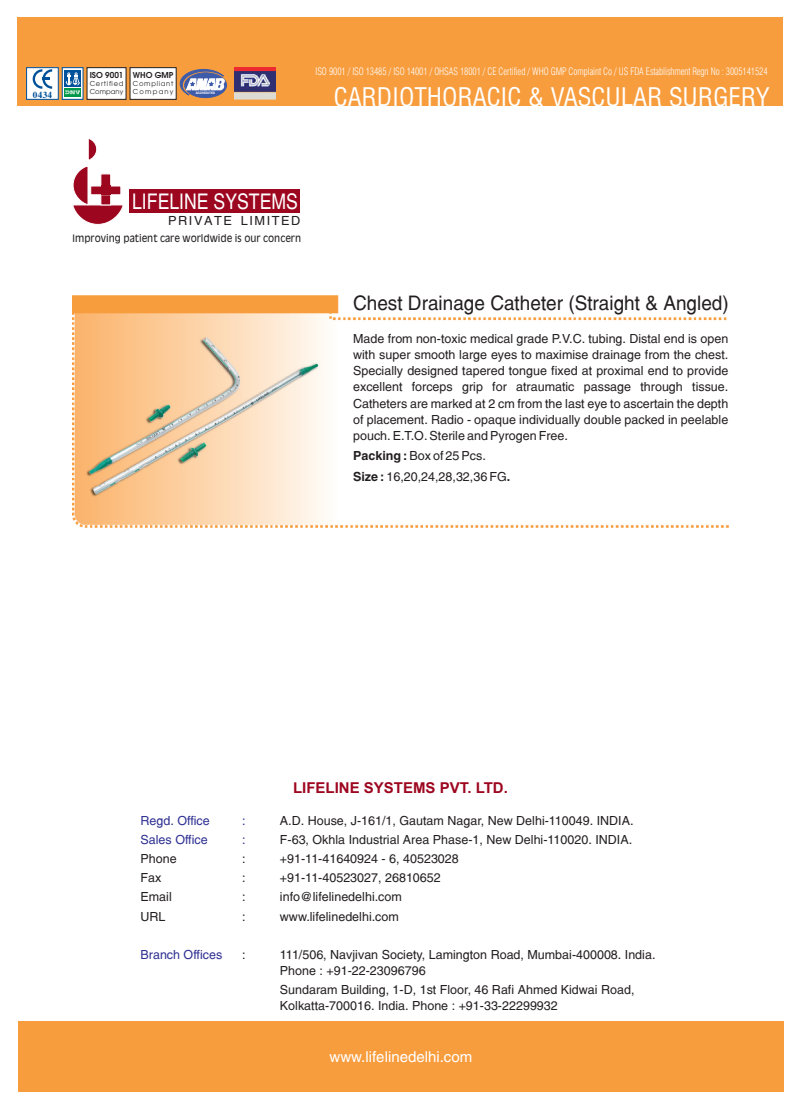
<style>
.page{position:relative;width:801px;height:1110px;background:#fff}
.page>*{position:absolute;margin:0;border:0;box-sizing:border-box;transform-origin:0 0}
.t1{font:25px "Switzerland Condensed";color:#fff}
.t2{font:condensed 21.5px "Helvetica";color:#fff}
.t3{font:20px "Switzerland";color:#231f20;scale:.95 1}
.t4{font:700 15px "Arial";color:#9d061f}
.t5{font:15px "Switzerland";color:#fff}
.t6{font:12.5px/16.1px "Switzerland";color:#231f20}
.t7{font:12.5px "Switzerland";color:#2e3092}
.t8{font:12.5px "Helvetica";letter-spacing:.12em;color:#231f20}
.t9{font:300 condensed 10.12px "Swiss 721 BT";letter-spacing:-.01em;color:#fff;scale:.89 1}
.t10{font:10px "Antique Olive";color:#231f20;scale:.9 1}
.t11{font:700 9.12px "Times";color:#01519b}
.t12{font:600 8.12px "Avant Garde";color:#231f20}
.t13{font:6.75px/8px "Avant Garde";letter-spacing:.11em;color:#231f20}
.t14{font:6.75px/8px "Avant Garde";letter-spacing:.09em;color:#231f20}
.t15{font:700 condensed 3px "Swiss 721 BT";color:#fff;scale:1.24 1}
.s1{font-weight:700}
</style>
<div class="page">
<div style="left:18px;top:18px;width:765px;height:88px;background:#f89d3d"></div>
<div style="left:18px;top:1020px;width:765px;height:71px;background:#f89d3d"></div>
<svg style="left:26px;top:67px;width:201px;height:33px;background:#c5c5c4"></svg>
<svg style="left:73px;top:138px;width:51px;height:87px"></svg>
<div style="left:101px;top:185px;width:9px;height:10px;background:#9d061f"></div>
<div style="left:129px;top:190px;width:171px;height:23px;background:#9d061f"></div>
<img style="left:235px;top:67px;width:41px;height:33px">
<img style="left:73px;top:295px;width:655px;height:232px">
<p class="t12" style="left:90px;top:72px;width:35px">ISO 9001</p>
<p class="t14" style="left:90px;top:80px;width:35px">Certified<br>Company</p>
<p class="t12" style="left:133px;top:72px;width:42px">WHO GMP</p>
<p class="t13" style="left:133px;top:80px;width:42px">Compliant<br>Company</p>
<p class="t11" style="left:33px;top:90px;width:21px">0434</p>
<p class="t15" style="left:196px;top:92px;width:17px">ACCREDITED</p>
<p class="t9" style="left:316px;top:68px;width:509px">ISO 9001 / ISO 13485 / ISO 14001 / OHSAS 18001 / CE Certified / WHO GMP Complaint Co / US FDA Establishment Regn No : 3005141524</p>
<h1 class="t1" style="left:334px;top:81px;width:437px">CARDIOTHORACIC &amp; VASCULAR SURGERY</h1>
<h2 class="t2" style="left:132px;top:193px;width:167px">LIFELINE SYSTEMS</h2>
<p class="t8" style="left:168px;top:215px;width:134px">PRIVATE LIMITED</p>
<p class="t10" style="left:73px;top:234px;width:255px">Improving patient care worldwide is our concern</p>
<h3 class="t3" style="left:353px;top:291px;width:397px">Chest Drainage Catheter (Straight &amp; Angled)</h3>
<p class="t6" style="left:353px;top:332px;width:377px;text-align:justify">Made from non-toxic medical grade P.V.C. tubing. Distal end is open with super smooth large eyes to maximise drainage from the chest.<br>Specially designed tapered tongue fixed at proximal end to provide excellent forceps grip for atraumatic passage through tissue.<br>Catheters are marked at 2 cm from the last eye to ascertain the depth of placement. Radio - opaque individually double packed in peelable pouch. E.T.O. Sterile and Pyrogen Free.</p>
<p class="t6" style="left:353px;top:447px;width:159px;line-height:20.5px"><span class="s1">Packing :</span> Box of 25 Pcs.<br><span class="s1">Size :</span> 16,20,24,28,32,36 FG<span class="s1">.</span></p>
<p class="t7" style="left:141px;top:812px;width:71px">Regd. Office</p>
<p class="t7" style="left:242px;top:812px;width:5px">:</p>
<p class="t7" style="left:141px;top:831px;width:69px">Sales Office</p>
<p class="t7" style="left:242px;top:831px;width:5px">:</p>
<p class="t4" style="left:293px;top:781px;width:216px">LIFELINE SYSTEMS PVT. LTD.</p>
<p class="t6" style="left:280px;top:812px;width:355px;line-height:19.1px">A.D. House, J-161/1, Gautam Nagar, New Delhi-110049. INDIA.<br>F-63, Okhla Industrial Area Phase-1, New Delhi-110020. INDIA.</p>
<p class="t6" style="left:141px;top:851px;width:38px">Phone</p>
<p class="t6" style="left:242px;top:851px;width:5px">:</p>
<p class="t6" style="left:280px;top:851px;width:180px">+91-11-41640924 - 6, 40523028</p>
<p class="t6" style="left:141px;top:871px;width:22px">Fax</p>
<p class="t6" style="left:242px;top:871px;width:5px">:</p>
<p class="t6" style="left:280px;top:871px;width:162px">+91-11-40523027, 26810652</p>
<p class="t6" style="left:141px;top:890px;width:33px">Email</p>
<p class="t6" style="left:242px;top:890px;width:5px">:</p>
<p class="t6" style="left:280px;top:890px;width:123px">info@lifelinedelhi.com</p>
<p class="t6" style="left:141px;top:909px;width:27px">URL</p>
<p class="t6" style="left:242px;top:909px;width:5px">:</p>
<p class="t6" style="left:280px;top:909px;width:120px">www.lifelinedelhi.com</p>
<p class="t6" style="left:242px;top:947px;width:5px">:</p>
<p class="t6" style="left:280px;top:947px;width:377px">111/506, Navjivan Society, Lamington Road, Mumbai-400008. India.<br>Phone : +91-22-23096796</p>
<p class="t6" style="left:280px;top:982px;width:356px">Sundaram Building, 1-D, 1st Floor, 46 Rafi Ahmed Kidwai Road,<br>Kolkatta-700016. India. Phone : +91-33-22299932</p>
<p class="t7" style="left:141px;top:946px;width:83px">Branch Offices</p>
<p class="t5" style="left:330px;top:1047px;width:144px">www.lifelinedelhi.com</p>
</div>
